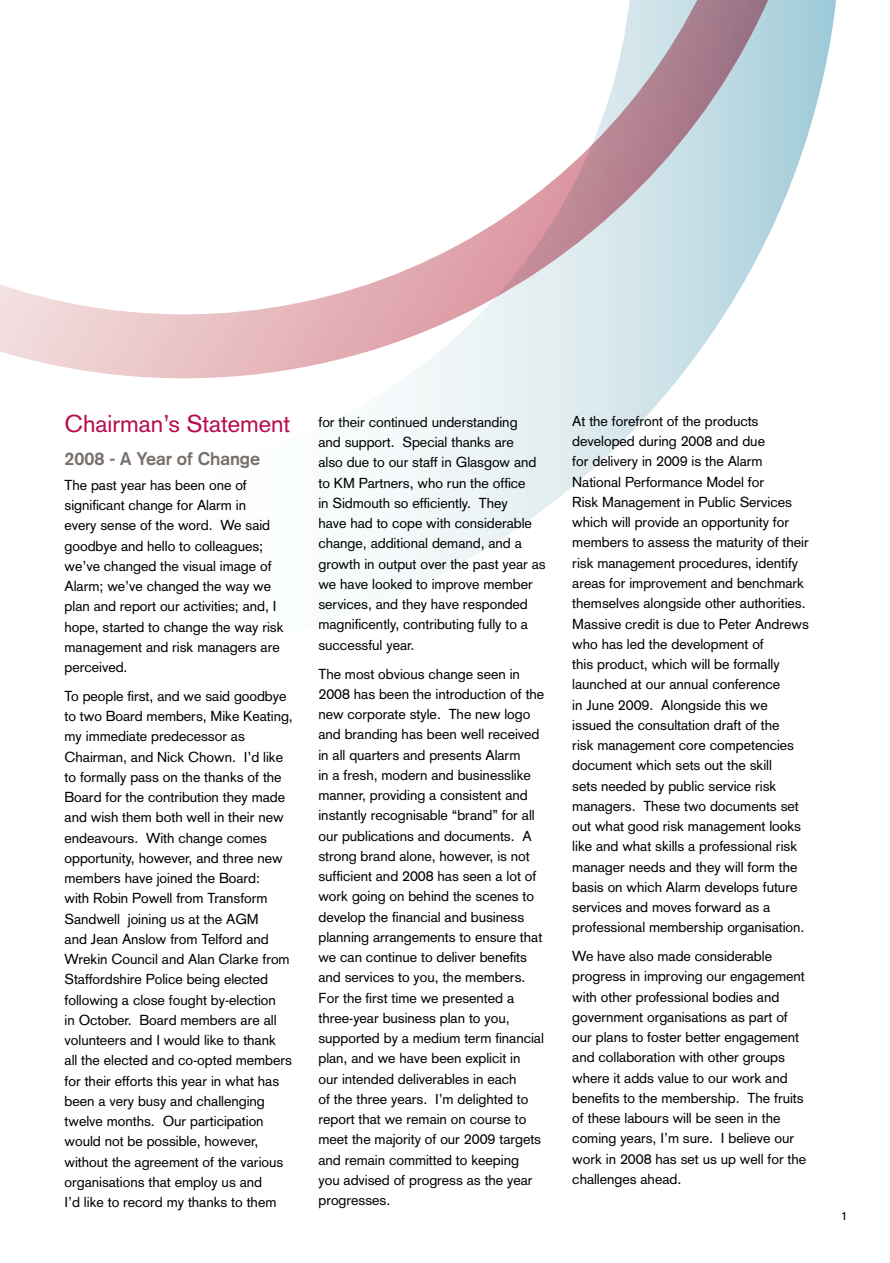
<style>
.page{position:relative;width:890px;height:1263px;background:#fff}
.page>*{position:absolute;margin:0;border:0;box-sizing:border-box;transform-origin:0 0}
.t1{font:24px "Akzidenz Grotesk";letter-spacing:-.005em;color:#b80b4d}
.t2{font:700 18px "Akzidenz Grotesk";letter-spacing:-.005em;color:#776f6b}
.t3{font:14.25px/20.2px "Akzidenz Grotesk";letter-spacing:-.005em;color:#000}
.t4{font:12px "Akzidenz Grotesk";color:#000}
</style>
<div class="page">
<svg style="left:170px;top:0;width:666px;height:597px"></svg>
<svg style="left:0;top:0;width:823px;height:378px"></svg>
<p class="t1" style="left:65px;top:409px;width:227px">Chairman’s Statement</p>
<p class="t2" style="left:65px;top:448px;width:197px">2008 - A Year of Change</p>
<p class="t3" style="left:65px;top:475px;width:220px">The past year has been one of significant change for Alarm in<br>every sense of the word. We said goodbye and hello to colleagues; we’ve changed the visual image of<br>Alarm; we’ve changed the way we plan and report our activities; and, I hope, started to change the way risk management and risk managers are perceived.</p>
<p class="t3" style="left:65px;top:686px;width:230px">To people first, and we said goodbye to two Board members, Mike Keating, my immediate predecessor as Chairman, and Nick Chown. I’d like to formally pass on the thanks of the Board for the contribution they made and wish them both well in their new endeavours. With change comes opportunity, however, and three new members have joined the Board:<br>with Robin Powell from Transform Sandwell joining us at the AGM<br>and Jean Anslow from Telford and Wrekin Council and Alan Clarke from Staffordshire Police being elected following a close fought by-election<br>in October. Board members are all volunteers and I would like to thank<br>all the elected and co-opted members for their efforts this year in what has been a very busy and challenging twelve months. Our participation would not be possible, however, without the agreement of the various organisations that employ us and<br>I’d like to record my thanks to them</p>
<p class="t3" style="left:318px;top:412px;width:229px">for their continued understanding<br>and support. Special thanks are<br>also due to our staff in Glasgow and to KM Partners, who run the office<br>in Sidmouth so efficiently. They<br>have had to cope with considerable change, additional demand, and a growth in output over the past year as we have looked to improve member services, and they have responded magnificently, contributing fully to a successful year.</p>
<p class="t3" style="left:318px;top:663px;width:227px">The most obvious change seen in 2008 has been the introduction of the new corporate style. The new logo and branding has been well received in all quarters and presents Alarm<br>in a fresh, modern and businesslike manner, providing a consistent and instantly recognisable “brand” for all our publications and documents. A strong brand alone, however, is not sufficient and 2008 has seen a lot of work going on behind the scenes to develop the financial and business planning arrangements to ensure that we can continue to deliver benefits and services to you, the members.<br>For the first time we presented a three-year business plan to you, supported by a medium term financial plan, and we have been explicit in<br>our intended deliverables in each<br>of the three years. I’m delighted to report that we remain on course to meet the majority of our 2009 targets and remain committed to keeping<br>you advised of progress as the year progresses.</p>
<p class="t3" style="left:572px;top:411px;width:238px">At the forefront of the products developed during 2008 and due<br>for delivery in 2009 is the Alarm National Performance Model for<br>Risk Management in Public Services which will provide an opportunity for members to assess the maturity of their risk management procedures, identify areas for improvement and benchmark themselves alongside other authorities.<br>Massive credit is due to Peter Andrews who has led the development of<br>this product, which will be formally launched at our annual conference<br>in June 2009. Alongside this we issued the consultation draft of the<br>risk management core competencies document which sets out the skill<br>sets needed by public service risk managers. These two documents set out what good risk management looks like and what skills a professional risk manager needs and they will form the basis on which Alarm develops future services and moves forward as a professional membership organisation.</p>
<p class="t3" style="left:572px;top:946px;width:235px">We have also made considerable progress in improving our engagement with other professional bodies and government organisations as part of our plans to foster better engagement and collaboration with other groups where it adds value to our work and benefits to the membership. The fruits of these labours will be seen in the coming years, I’m sure. I believe our work in 2008 has set us up well for the challenges ahead.</p>
<p class="t4" style="left:840px;top:1208px;width:8px">1</p>
</div>
